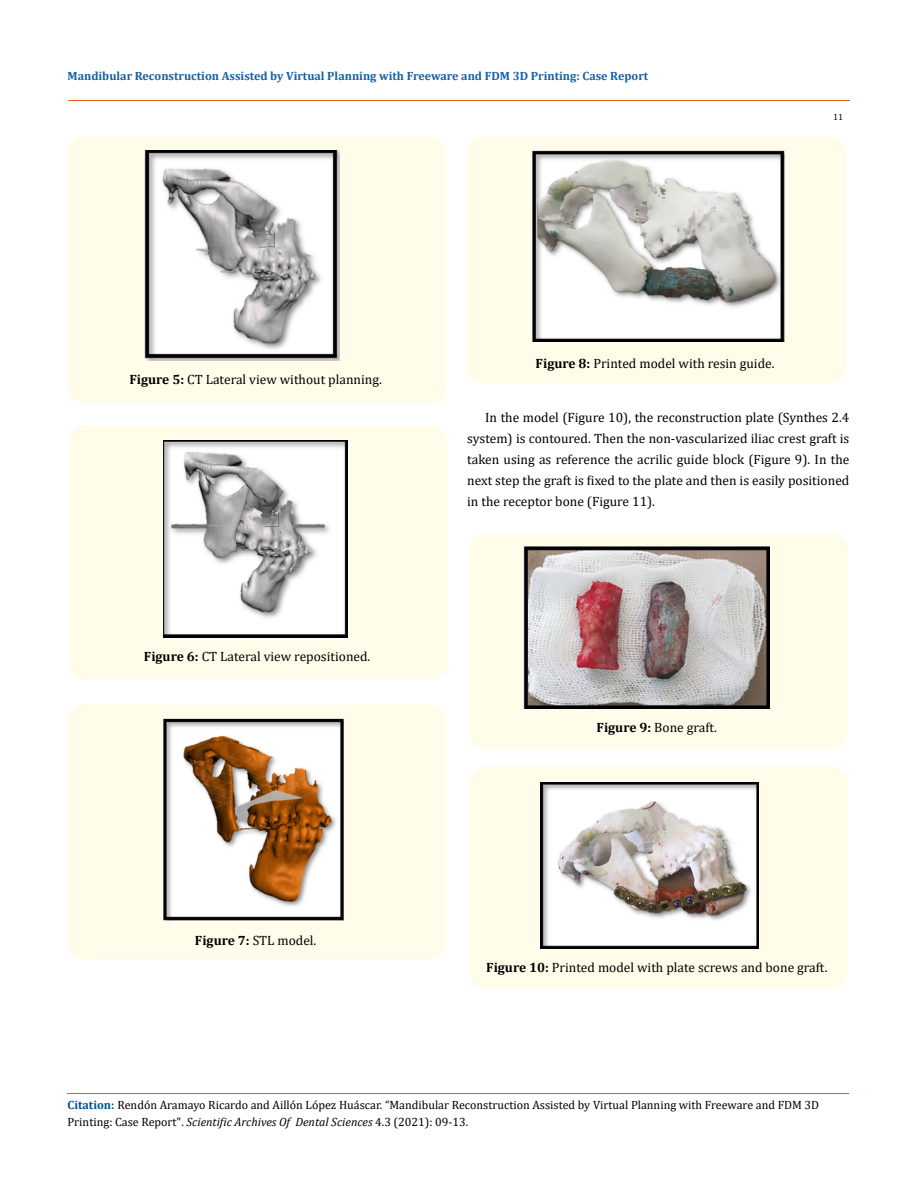
<style>
.page{position:relative;width:917px;height:1188px;background:#fff}
.page>*{position:absolute;margin:0;border:0;box-sizing:border-box;transform-origin:0 0}
.t1{font:13.5px/21px "Cambria";color:#000;text-align:justify}
.t2{font:12px/16.5px "Cambria";color:#000}
.t3{font:700 12px "Cambria";color:#1560a6}
.t4{font:9px "Cambria";color:#000}
.s1{font-weight:700}
.s2{font-weight:700;color:#035089}
.s3{font-style:italic}
</style>
<div class="page">
<hr style="left:68px;top:101px;width:781px;height:1px;background:#e05d1a">
<div style="left:68px;top:136px;width:379px;height:268px;background:#fffde9;border-radius:18px"></div>
<img style="left:145px;top:151px;width:194px;height:209px">
<div style="left:69px;top:425px;width:379px;height:255px;background:#fffde9;border-radius:18px"></div>
<img style="left:163px;top:440px;width:185px;height:198px">
<div style="left:68px;top:704px;width:379px;height:255px;background:#fffde9;border-radius:18px"></div>
<img style="left:163px;top:719px;width:180px;height:201px">
<div style="left:467px;top:136px;width:379px;height:248px;background:#fffde9;border-radius:18px"></div>
<img style="left:532px;top:151px;width:252px;height:191px">
<div style="left:468px;top:533px;width:379px;height:216px;background:#fffde9;border-radius:18px"></div>
<img style="left:523px;top:546px;width:247px;height:162px">
<div style="left:468px;top:766px;width:380px;height:223px;background:#fffde9;border-radius:18px"></div>
<img style="left:540px;top:782px;width:218px;height:166px">
<hr style="left:67px;top:1093px;width:782px;height:1px;background:#e05d1a">
<p class="t3" style="left:68px;top:68px;width:582px">Mandibular Reconstruction Assisted by Virtual Planning with Freeware and FDM 3D Printing: Case Report</p>
<p class="t4" style="left:833px;top:112px;width:11px">11</p>
<p class="t1" style="left:129px;top:369px;width:254px"><span class="s1">Figure 5:</span> CT Lateral view without planning.</p>
<p class="t1" style="left:535px;top:352px;width:240px"><span class="s1">Figure 8:</span> Printed model with resin guide.</p>
<p class="t1" style="left:144px;top:646px;width:228px"><span class="s1">Figure 6:</span> CT Lateral view repositioned.</p>
<p class="t1" style="left:195px;top:930px;width:123px"><span class="s1">Figure 7:</span> STL model.</p>
<p class="t1" style="left:467px;top:407px;width:384px;text-indent:18px">In the model (Figure 10), the reconstruction plate (Synthes 2.4 system) is contoured. Then the non-vascularized iliac crest graft is taken using as reference the acrilic guide block (Figure 9). In the next step the graft is fixed to the plate and then is easily positioned in the receptor bone (Figure 11).</p>
<p class="t1" style="left:596px;top:717px;width:122px"><span class="s1">Figure 9:</span> Bone graft.</p>
<p class="t1" style="left:486px;top:957px;width:343px"><span class="s1">Figure 10:</span> Printed model with plate screws and bone graft.</p>
<p class="t2" style="left:67px;top:1097px;width:753px"><span class="s2">Citation:</span> Rendón Aramayo Ricardo and Aillón López Huáscar. “Mandibular Reconstruction Assisted by Virtual Planning with Freeware and FDM 3D<br>Printing: Case Report". <span class="s3">Scientific Archives Of Dental Sciences</span> 4.3 (2021): 09-13.</p>
</div>
